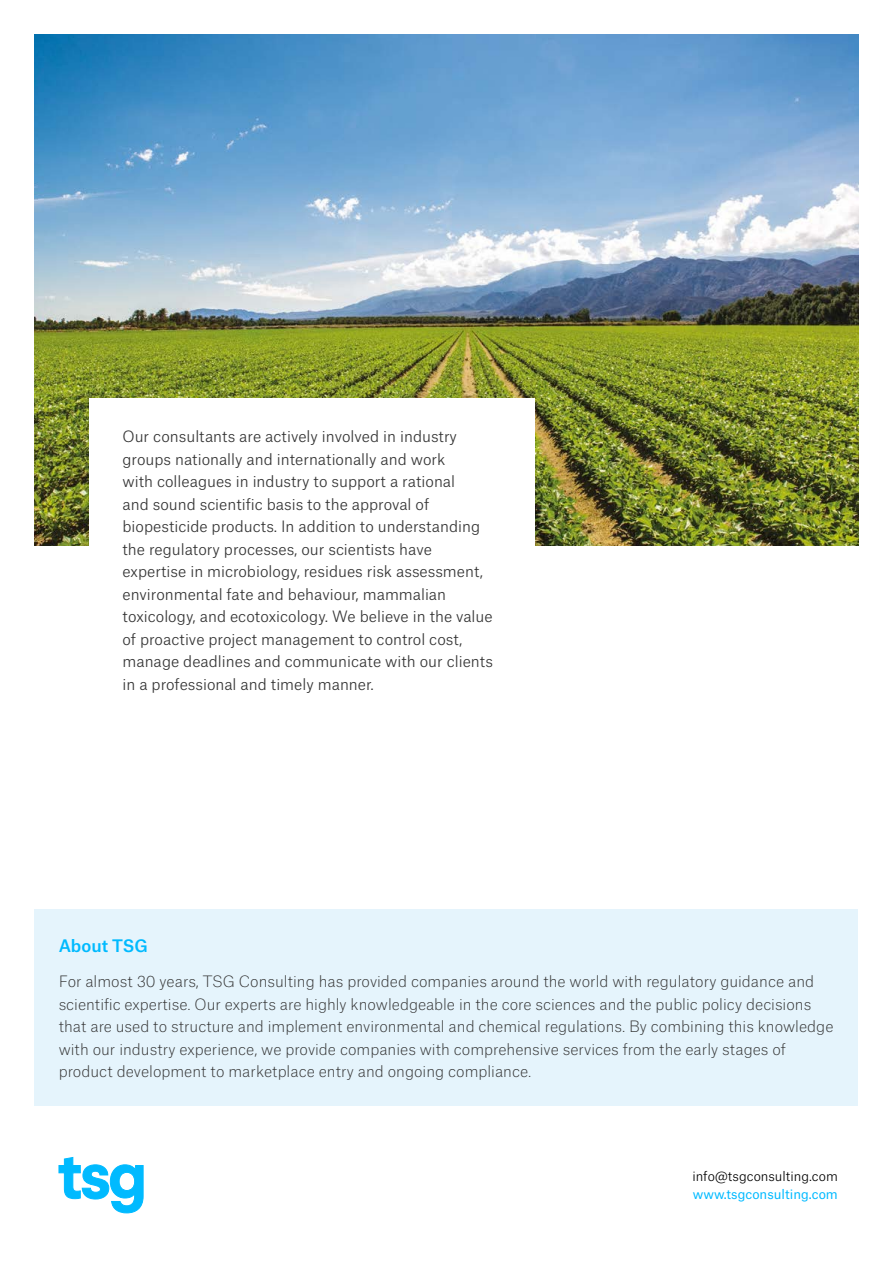
<style>
.page{position:relative;width:893px;height:1263px;background:#fff}
.page>*{position:absolute;margin:0;border:0;box-sizing:border-box;transform-origin:0 0}
.t1{font:500 16.5px "Atlas Grotesk";color:#00baff}
.t2{font:300 15px/22.5px "Atlas Grotesk";color:#333}
.t3{font:100 15px/22.5px "Atlas Grotesk";color:#333}
.t4{font:300 12.75px "Atlas Grotesk";color:#000}
.t5{font:12.75px "Atlas Grotesk";color:#00baff}
</style>
<div class="page">
<img style="left:34px;top:34px;width:825px;height:511px">
<div style="left:89px;top:398px;width:445px;height:331px;background:#fff"></div>
<div style="left:35px;top:909px;width:823px;height:197px;background:#e5f4fc"></div>
<svg style="left:58px;top:1157px;width:86px;height:56px"></svg>
<p class="t2" style="left:122px;top:424px;width:372px">Our consultants are actively involved in industry groups nationally and internationally and work<br>with colleagues in industry to support a rational<br>and sound scientific basis to the approval of biopesticide products. In addition to understanding the regulatory processes, our scientists have expertise in microbiology, residues risk assessment, environmental fate and behaviour, mammalian toxicology, and ecotoxicology. We believe in the value of proactive project management to control cost, manage deadlines and communicate with our clients in a professional and timely manner.</p>
<p class="t1" style="left:59px;top:932px;width:91px">About TSG</p>
<p class="t3" style="left:59px;top:969px;width:776px">For almost 30 years, TSG Consulting has provided companies around the world with regulatory guidance and scientific expertise. Our experts are highly knowledgeable in the core sciences and the public policy decisions that are used to structure and implement environmental and chemical regulations. By combining this knowledge with our industry experience, we provide companies with comprehensive services from the early stages of product development to marketplace entry and ongoing compliance.</p>
<p class="t4" style="left:692px;top:1166px;width:147px">info@tsgconsulting.com</p>
<p class="t5" style="left:693px;top:1184px;width:147px">www.tsgconsulting.com</p>
</div>
